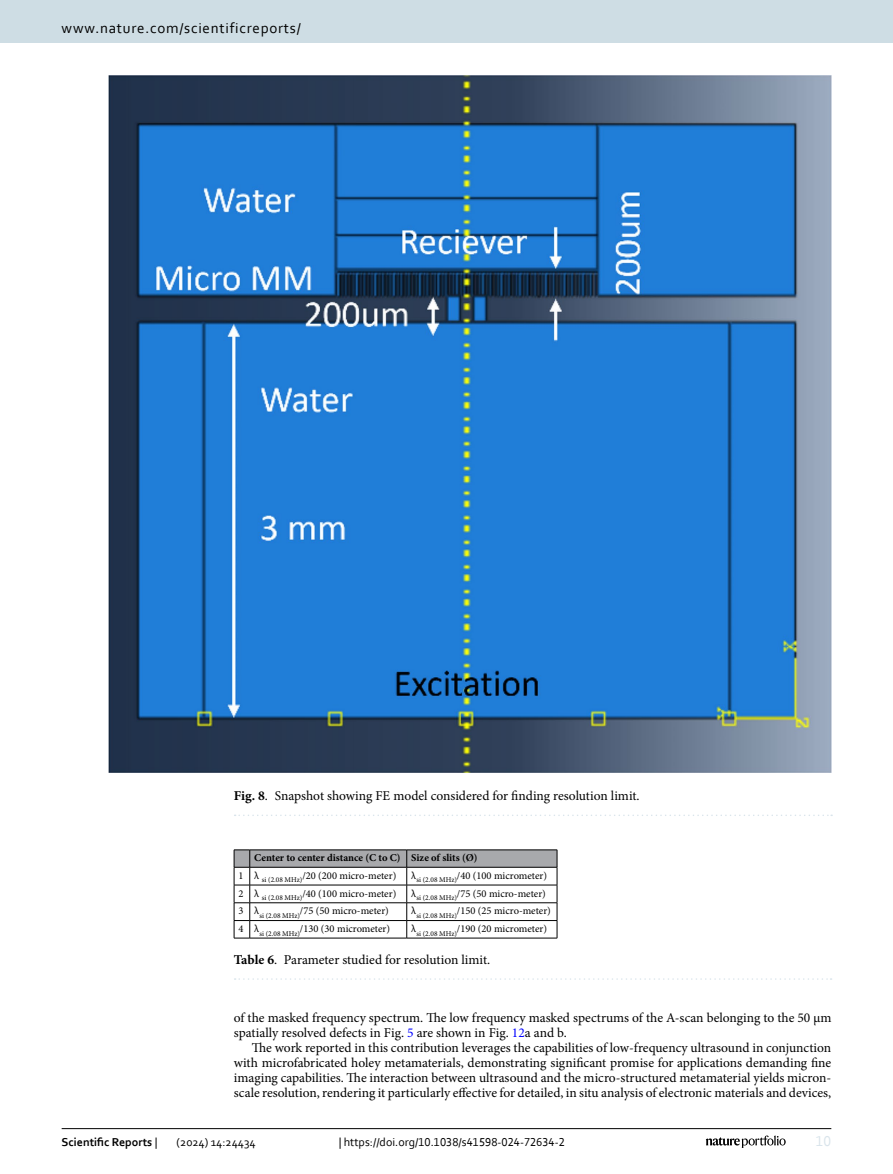
<style>
.page{position:relative;width:893px;height:1174px;background:#fff}
.page>*{position:absolute;margin:0;border:0;box-sizing:border-box;transform-origin:0 0}
.t1{font:15px "Corbel";letter-spacing:.05em;color:#000}
.t2{font:15px "Corbel";color:#d9e4eb}
.Body_Text_Indent{font:13.5px/15px "Minion Pro";color:#000;text-align:justify}
.Body_Text{font:13.5px/15px "Minion Pro";color:#000}
.Figure_Caption{font:13.5px "Minion Pro";letter-spacing:-.005em;color:#000}
.Table_Caption{font:13.5px "Minion Pro";letter-spacing:-.005em;color:#000}
.t3{font:12px "Corbel";color:#000}
.t4{font:700 12px "Corbel";color:#000}
.Table_Body{font:10.5px "Minion Pro";color:#000}
.Table_Head{font:700 10.5px "Minion Pro";letter-spacing:-.005em;color:#000}
.s1{font-weight:700}
.s2{color:#00f}
.s3{font-weight:400}
</style>
<div class="page">
<svg style="left:234px;top:849px;width:324px;height:89px"></svg>
<svg style="left:235px;top:978px;width:597px;height:1px"></svg>
<img style="left:108px;top:76px;width:723px;height:696px">
<svg style="left:235px;top:814px;width:597px;height:2px"></svg>
<hr style="left:62px;top:1128px;width:769px;height:1px;background:#000">
<svg style="left:706px;top:1135px;width:80px;height:12px"></svg>
<div style="left:0;top:0;width:893px;height:43px;background:#cedde4"></div>
<p class="t1" style="left:62px;top:18px;width:241px">www.nature.com/scientificreports/</p>
<p class="Figure_Caption" style="left:234px;top:786px;width:407px"><span class="s1">Fig. 8</span>. Snapshot showing FE model considered for finding resolution limit.</p>
<p class="Table_Head" style="left:254px;top:850px;width:148px">Center to center distance (C to C)</p>
<p class="Table_Head" style="left:411px;top:850px;width:68px">Size of slits (Ø)</p>
<p class="Table_Body" style="left:239px;top:868px;width:7px">1</p>
<p class="Table_Body" style="left:254px;top:868px;width:144px">λ <sub>si</sub> <sub>(2.08</sub> <sub>MHz)</sub>/20 (200 micro-meter)</p>
<p class="Table_Body" style="left:411px;top:868px;width:137px">λ<sub>si</sub> <sub>(2.08</sub> <sub>MHz)</sub>/40 (100 micrometer)</p>
<p class="Table_Body" style="left:239px;top:886px;width:7px">2</p>
<p class="Table_Body" style="left:254px;top:886px;width:144px">λ <sub>si</sub> <sub>(2.08</sub> <sub>MHz)</sub>/40 (100 micro-meter)</p>
<p class="Table_Body" style="left:411px;top:886px;width:136px">λ<sub>si</sub> <sub>(2.08</sub> <sub>MHz)</sub>/75 (50 micro-meter)</p>
<p class="Table_Body" style="left:239px;top:904px;width:7px">3</p>
<p class="Table_Body" style="left:254px;top:904px;width:136px">λ<sub>si</sub> <sub>(2.08</sub> <sub>MHz)</sub>/75 (50 micro-meter)</p>
<p class="Table_Body" style="left:411px;top:904px;width:141px">λ<sub>si</sub> <sub>(2.08</sub> <sub>MHz)</sub>/150 (25 micro-meter)</p>
<p class="Table_Body" style="left:239px;top:921px;width:7px">4</p>
<p class="Table_Body" style="left:254px;top:921px;width:137px">λ<sub>si</sub> <sub>(2.08</sub> <sub>MHz)</sub>/130 (30 micrometer)</p>
<p class="Table_Body" style="left:411px;top:921px;width:137px">λ<sub>si</sub> <sub>(2.08</sub> <sub>MHz)</sub>/190 (20 micrometer)</p>
<p class="Table_Caption" style="left:234px;top:950px;width:258px"><span class="s1">Table 6</span>. Parameter studied for resolution limit.</p>
<p class="Body_Text" style="left:234px;top:1010px;width:599px">of the masked frequency spectrum. The low frequency masked spectrums of the A-scan belonging to the 50 μm spatially resolved defects in Fig. <span class="s2">5</span> are shown in Fig. <span class="s2">12</span>a and b.</p>
<p class="Body_Text_Indent" style="left:234px;top:1040px;width:599px;text-indent:18px">The work reported in this contribution leverages the capabilities of low-frequency ultrasound in conjunction with microfabricated holey metamaterials, demonstrating significant promise for applications demanding fine imaging capabilities. The interaction between ultrasound and the micro-structured metamaterial yields micron&shy;scale resolution, rendering it particularly effective for detailed, in situ analysis of electronic materials and devices,</p>
<p class="t4" style="left:62px;top:1134px;width:97px">Scientific Reports <span class="s3">|</span></p>
<p class="t3" style="left:177px;top:1134px;width:81px">(2024) 14:24434</p>
<p class="t3" style="left:339px;top:1134px;width:228px">| https://doi.org/10.1038/s41598-024-72634-2</p>
<p class="t2" style="left:816px;top:1132px;width:17px">10</p>
</div>
